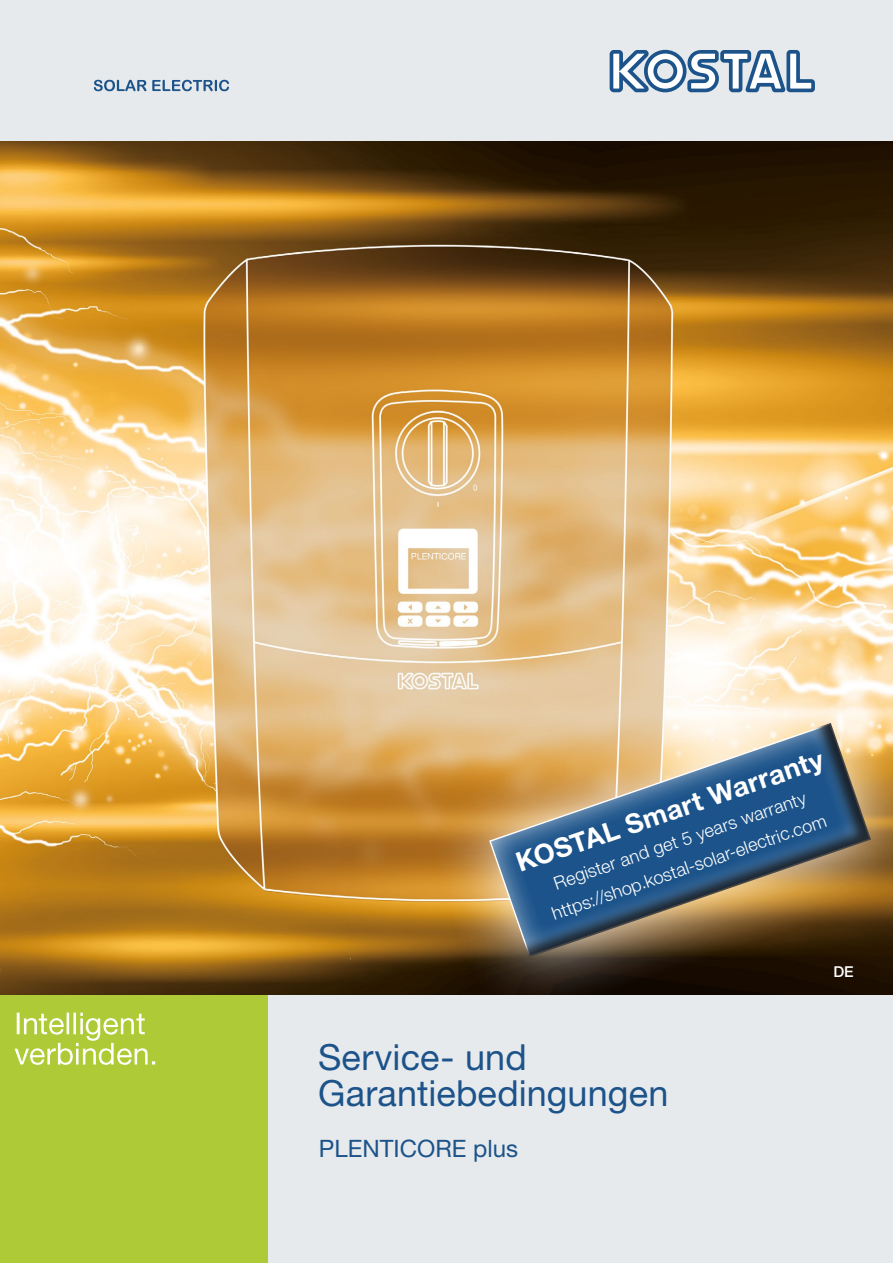
<style>
.page{position:relative;width:893px;height:1263px;background:#fff}
.page>*{position:absolute;margin:0;border:0;box-sizing:border-box;transform-origin:0 0}
.Titel_H1{font:36px/36px "Helvetica Neue LTW1 G";letter-spacing:.005em;color:#1c538a}
.t1{font:700 27px "Helvetica Neue LTW1 G";color:#fff}
.Titel_H2{font:24px "Helvetica Neue LTW1 G";color:#1c538a}
.t2{font:300 18px/28px "Helvetica Neue LTW1 G";color:#fff;text-align:center}
.t3{font:500 15px "Helvetica Neue LTW1 G";color:#fff}
</style>
<div class="page">
<img style="left:0;top:140px;width:893px;height:855px">
<div style="left:0;top:0;width:893px;height:140px;background:#e7eaec"></div>
<div style="left:0;top:995px;width:893px;height:268px;background:#e7eaec"></div>
<svg style="left:610px;top:50px;width:205px;height:42px"></svg>
<svg style="left:94px;top:80px;width:52px;height:11px"></svg>
<svg style="left:152px;top:80px;width:77px;height:11px"></svg>
<svg style="left:403px;top:637px;width:490px;height:358px;background:#b4976d"></svg>
<img style="left:474px;top:710px;width:409px;height:253px">
<div style="left:0;top:995px;width:268px;height:268px;background:#aecb37"></div>
<h2 class="t1" style="left:511px;top:847px;width:325px;rotate:-19deg">KOSTAL Smart Warranty</h2>
<p class="t2" style="left:539px;top:874px;width:290px;rotate:-19deg">Register and get 5 years warranty https://shop.kostal-solar-electric.com</p>
<p class="Titel_H1" style="left:318px;top:1039px;width:352px">Service- und<br>Garantiebedingungen</p>
<p class="Titel_H2" style="left:319px;top:1133px;width:201px">PLENTICORE plus</p>
<p class="t3" style="left:833px;top:962px;width:22px">DE</p>
</div>
